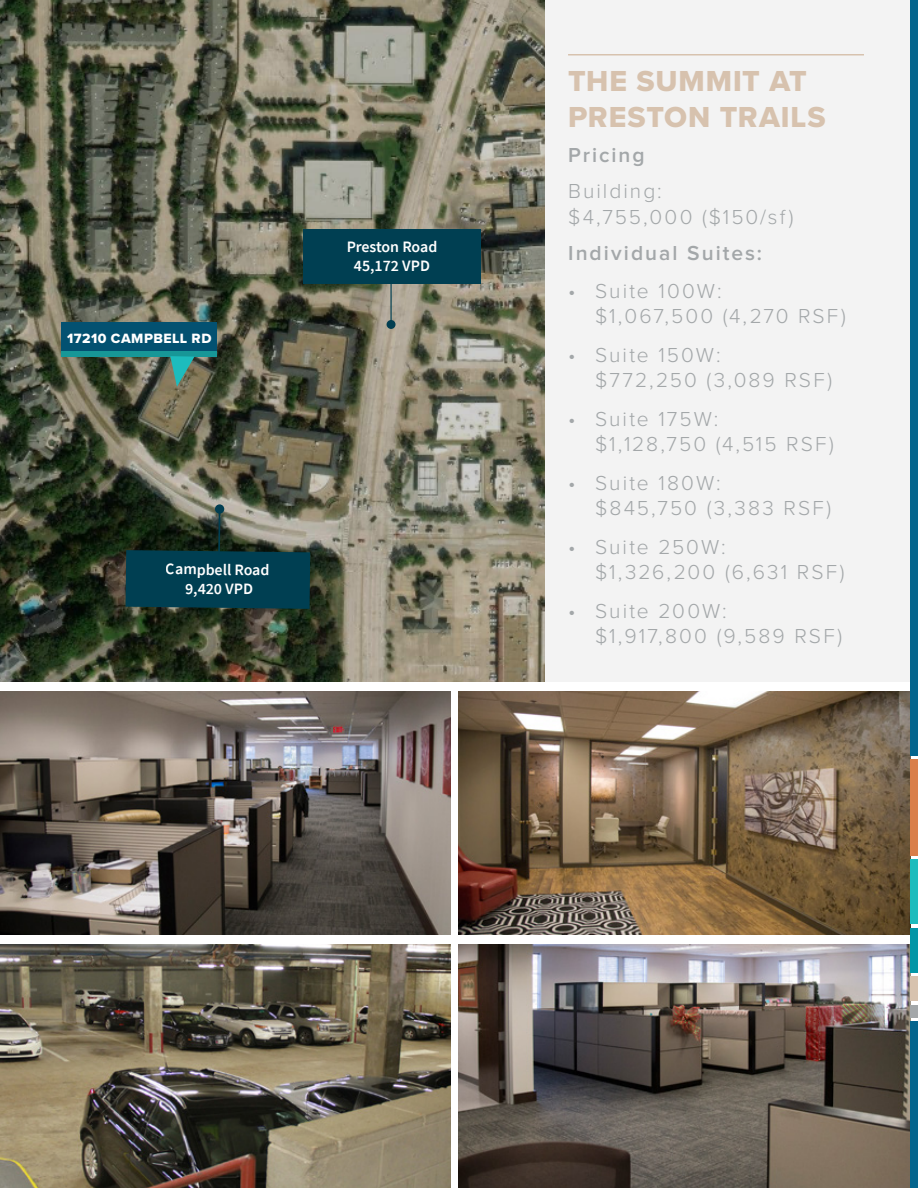
<style>
.page{position:relative;width:918px;height:1188px;background:#fff}
.page>*{position:absolute;margin:0;border:0;box-sizing:border-box;transform-origin:0 0}
.t1{font:30px/36px "Proxima Nova Extrabld";letter-spacing:.03em;color:#d7c2ae}
.t2{font:300 21px/25.2px "Proxima Nova";letter-spacing:.095em;color:#a3a7a9}
.t3{font:600 21px "Proxima Nova";letter-spacing:.095em;color:#a3a7a9}
.t4{font:600 15.9px/19.2px "Source Sans Pro";color:#fff;text-align:center}
.t5{font:13.95px "Proxima Nova Extrabld";letter-spacing:.035em;color:#fff}
</style>
<div class="page">
<div style="left:0;top:0;width:918px;height:682px;background:#f3f3f3"></div>
<img style="left:0;top:691px;width:451px;height:244px">
<img style="left:459px;top:691px;width:452px;height:244px">
<img style="left:0;top:944px;width:451px;height:244px">
<img style="left:459px;top:944px;width:452px;height:244px">
<div style="left:911px;top:0;width:7px;height:755px;background:#04658d"></div>
<div style="left:911px;top:1021px;width:7px;height:167px;background:#04658d"></div>
<div style="left:911px;top:759px;width:7px;height:97px;background:#d97e49"></div>
<div style="left:911px;top:860px;width:7px;height:64px;background:#1dbcbd"></div>
<div style="left:911px;top:928px;width:7px;height:44px;background:#0396a6"></div>
<div style="left:911px;top:976px;width:7px;height:25px;background:#d7c2ae"></div>
<div style="left:911px;top:1005px;width:7px;height:12px;background:#a3a7a9"></div>
<hr style="left:568px;top:54px;width:296px;height:2px;background:#d7c2ae">
<svg style="left:0;top:0;width:544px;height:682px;background:#656756"></svg>
<svg style="left:170px;top:356px;width:25px;height:31px"></svg>
<svg style="left:126px;top:507px;width:184px;height:102px;background:#24494d"></svg>
<div style="left:215px;top:504px;width:9px;height:10px;background:#013e51;border-radius:50%"></div>
<div style="left:303px;top:230px;width:177px;height:54px;background:#003f52"></div>
<hr style="left:390px;top:281px;width:2px;height:44px;background:#013e51">
<div style="left:387px;top:320px;width:9px;height:9px;background:#013e51;border-radius:50%"></div>
<p class="t5" style="left:67px;top:328px;width:146px">17210 CAMPBELL RD</p>
<p class="t4" style="left:346px;top:237px;width:92px">Preston Road<br>45,172 VPD</p>
<p class="t4" style="left:166px;top:559px;width:105px;rotate:1deg">Campbell Road<br>9,420 VPD</p>
<h1 class="t1" style="left:568px;top:63px;width:259px">THE SUMMIT AT<br>PRESTON TRAILS</h1>
<p class="t3" style="left:568px;top:146px;width:78px">Pricing</p>
<p class="t2" style="left:568px;top:178px;width:227px">Building:<br>$4,755,000 ($150/sf)</p>
<p class="t3" style="left:568px;top:243px;width:195px">Individual Suites:</p>
<p class="t2" style="left:595px;top:278px;width:252px;text-indent:-27px">• Suite 100W:<br>$1,067,500 (4,270 RSF)</p>
<p class="t2" style="left:595px;top:341px;width:239px;text-indent:-27px">• Suite 150W:<br>$772,250 (3,089 RSF)</p>
<p class="t2" style="left:595px;top:405px;width:240px;text-indent:-27px">• Suite 175W: $1,128,750 (4,515 RSF)</p>
<p class="t2" style="left:595px;top:469px;width:238px;text-indent:-27px">• Suite 180W:<br>$845,750 (3,383 RSF)</p>
<p class="t2" style="left:595px;top:533px;width:251px;text-indent:-27px">• Suite 250W: $1,326,200 (6,631 RSF)</p>
<p class="t2" style="left:595px;top:597px;width:249px;text-indent:-27px">• Suite 200W: $1,917,800 (9,589 RSF)</p>
</div>
